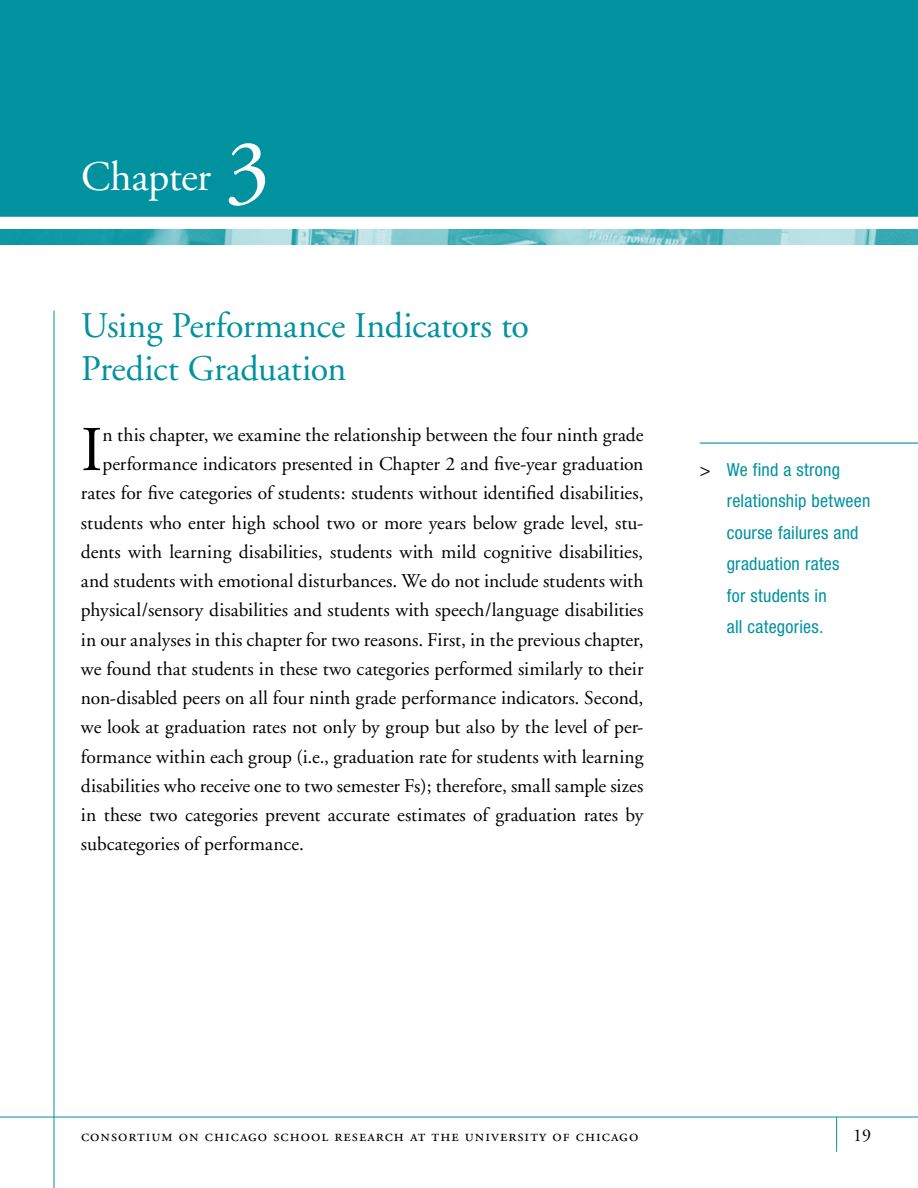
<style>
.page{position:relative;width:918px;height:1188px;background:#fff}
.page>*{position:absolute;margin:0;border:0;box-sizing:border-box;transform-origin:0 0}
.t1{font:90px "Adobe Garamond";color:#fff}
.t2{font:63.6px "Adobe Garamond";color:#000}
.t3{font:42px "Adobe Garamond";letter-spacing:-.01em;color:#fff}
.t4{font:36px/43.2px "Adobe Garamond";letter-spacing:-.01em;color:#00929f}
.t5{font:19.5px "Adobe Garamond";color:#000}
.t6{font:condensed 18px/31.5px "Helvetica Neue";letter-spacing:.015em;color:#00929f}
.t7{font:18px "Adobe Garamond";color:#000}
.t8{font:16.5px "Adobe Garamond Regular SC";letter-spacing:.06em;color:#000}
.s1{color:#000}
</style>
<div class="page">
<hr style="left:0;top:1117px;width:918px;height:1px;background:#00929f">
<div style="left:0;top:0;width:918px;height:217px;background:#00929f"></div>
<img style="left:0;top:230px;width:918px;height:14px">
<hr style="left:54px;top:310px;width:1px;height:878px;background:#00929f">
<hr style="left:836px;top:1117px;width:1px;height:35px;background:#00929f">
<hr style="left:700px;top:442px;width:218px;height:2px;background:#00929f">
<h3 class="t3" style="left:81px;top:154px;width:132px">Chapter</h3>
<h1 class="t1" style="left:225px;top:124px;width:46px">3</h1>
<h3 class="t4" style="left:81px;top:305px;width:450px">Using Performance Indicators to<br>Predict Graduation</h3>
<h2 class="t2" style="left:81px;top:416px;width:23px">I</h2>
<p class="t5" style="left:103px;top:424px;width:543px">n this chapter, we examine the relationship between the four ninth grade</p>
<p class="t5" style="left:103px;top:453px;width:543px">performance indicators presented in Chapter 2 and five-year graduation</p>
<p class="t5" style="left:81px;top:483px;width:564px">rates for five categories of students: students without identified disabilities,</p>
<p class="t5" style="left:81px;top:512px;width:564px">students who enter high school two or more years below grade level, stu-</p>
<p class="t5" style="left:81px;top:541px;width:564px">dents with learning disabilities, students with mild cognitive disabilities,</p>
<p class="t5" style="left:81px;top:570px;width:564px">and students with emotional disturbances. We do not include students with</p>
<p class="t5" style="left:81px;top:600px;width:564px">physical/sensory disabilities and students with speech/language disabilities</p>
<p class="t5" style="left:81px;top:629px;width:564px">in our analyses in this chapter for two reasons. First, in the previous chapter,</p>
<p class="t5" style="left:81px;top:658px;width:564px">we found that students in these two categories performed similarly to their</p>
<p class="t5" style="left:81px;top:687px;width:564px">non-disabled peers on all four ninth grade performance indicators. Second,</p>
<p class="t5" style="left:81px;top:717px;width:564px">we look at graduation rates not only by group but also by the level of per-</p>
<p class="t5" style="left:81px;top:746px;width:564px">formance within each group (i.e., graduation rate for students with learning</p>
<p class="t5" style="left:81px;top:775px;width:564px">disabilities who receive one to two semester Fs); therefore, small sample sizes</p>
<p class="t5" style="left:81px;top:804px;width:564px">in these two categories prevent accurate estimates of graduation rates by</p>
<p class="t5" style="left:81px;top:834px;width:224px">subcategories of performance.</p>
<p class="t6" style="left:727px;top:454px;width:145px;text-indent:-27px"><span class="s1">&gt;</span> We find a strong relationship between course failures and graduation rates<br>for students in<br>all categories.</p>
<p class="t8" style="left:81px;top:1127px;width:559px">consortium on chicago school research at the university of chicago</p>
<p class="t7" style="left:853px;top:1126px;width:19px">19</p>
</div>
